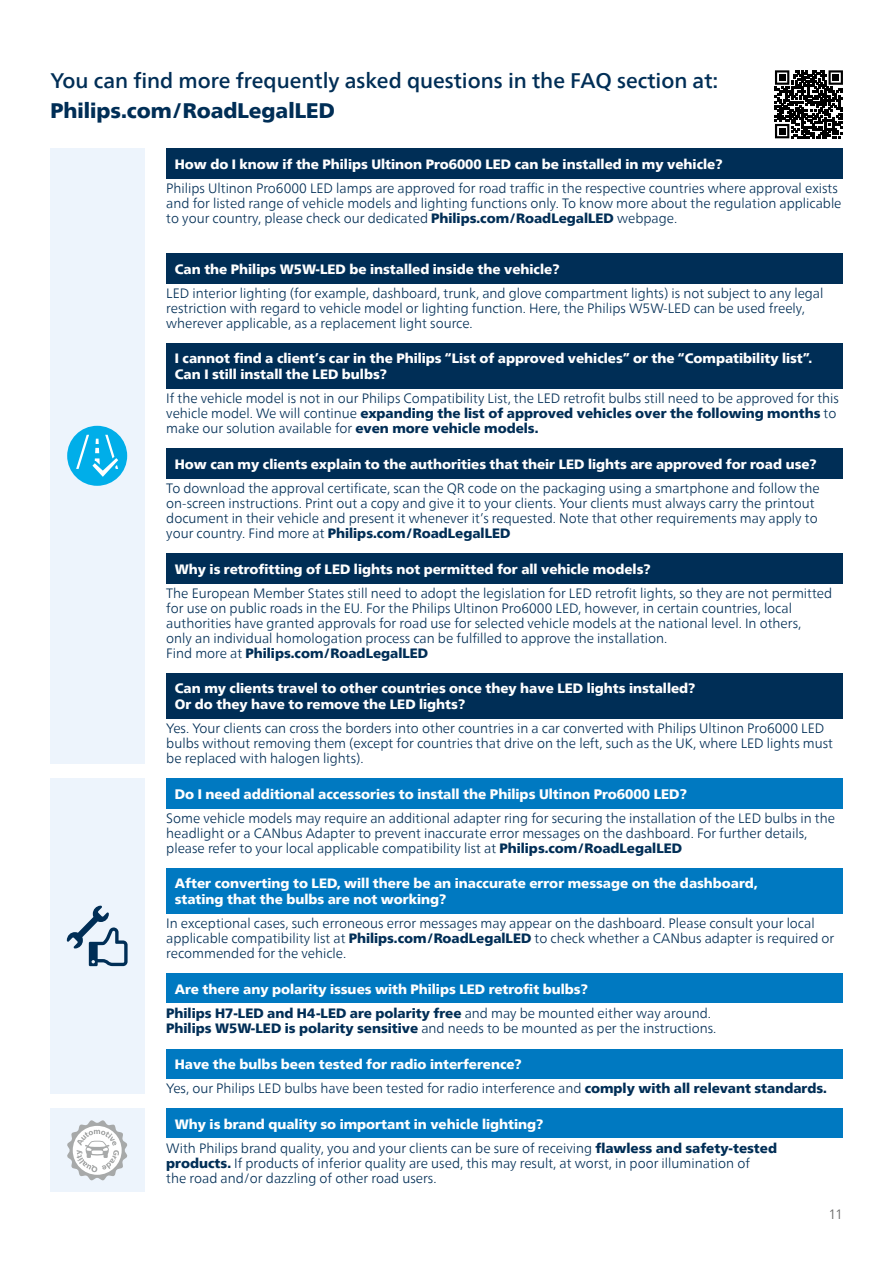
<style>
.page{position:relative;width:893px;height:1263px;background:#fff}
.page>*{position:absolute;margin:0;border:0;box-sizing:border-box;transform-origin:0 0}
.t1{font:500 21px "Neue Frutiger World";color:#002e56}
.t2{font:900 21px "Neue Frutiger World";color:#002e56}
.t3{font:900 13.8px "Neue Frutiger World";color:#fff}
.t4{font:300 13.5px/15px "Neue Frutiger World";color:#002e56}
.t5{font:900 13.5px/16.2px "Neue Frutiger World";color:#fff}
.t6{font:300 13.5px "Neue Frutiger World";color:#636362}
.s1{font-weight:900}
</style>
<div class="page">
<div style="left:50px;top:148px;width:94px;height:615px;background:#edf4fc"></div>
<div style="left:50px;top:1108px;width:94px;height:84px;background:#edf4fc"></div>
<div style="left:50px;top:778px;width:94px;height:315px;background:#edf4fc"></div>
<div style="left:166px;top:778px;width:677px;height:31px;background:#0079c1"></div>
<div style="left:166px;top:973px;width:677px;height:30px;background:#0079c1"></div>
<div style="left:166px;top:1049px;width:677px;height:29px;background:#0079c1"></div>
<div style="left:166px;top:1108px;width:677px;height:30px;background:#0079c1"></div>
<div style="left:166px;top:553px;width:677px;height:30px;background:#002e56"></div>
<div style="left:166px;top:253px;width:677px;height:30px;background:#002e56"></div>
<div style="left:166px;top:343px;width:677px;height:45px;background:#002e56"></div>
<div style="left:166px;top:148px;width:677px;height:30px;background:#002e56"></div>
<div style="left:166px;top:448px;width:677px;height:30px;background:#002e56"></div>
<div style="left:166px;top:673px;width:677px;height:45px;background:#002e56"></div>
<div style="left:166px;top:868px;width:677px;height:45px;background:#0079c1"></div>
<svg style="left:67px;top:1120px;width:60px;height:60px"></svg>
<svg style="left:67px;top:906px;width:61px;height:60px"></svg>
<svg style="left:775px;top:70px;width:68px;height:68px"></svg>
<div style="left:67px;top:426px;width:60px;height:60px;background:#00aee9;border-radius:50%"></div>
<svg style="left:76px;top:435px;width:42px;height:42px"></svg>
<h1 class="t1" style="left:51px;top:63px;width:669px">You can find more frequently asked questions in the FAQ section at:</h1>
<h1 class="t2" style="left:51px;top:99px;width:286px">Philips.com/RoadLegalLED</h1>
<p class="t5" style="left:175px;top:156px;width:549px">How do I know if the Philips Ultinon Pro6000 LED can be installed in my vehicle?</p>
<p class="t4" style="left:166px;top:181px;width:677px">Philips Ultinon Pro6000 LED lamps are approved for road traffic in the respective countries where approval exists and for listed range of vehicle models and lighting functions only. To know more about the regulation applicable to your country, please check our dedicated <span class="s1">Philips.com/RoadLegalLED</span> webpage.</p>
<p class="t5" style="left:175px;top:261px;width:386px">Can the Philips W5W-LED be installed inside the vehicle?</p>
<p class="t4" style="left:166px;top:286px;width:659px">LED interior lighting (for example, dashboard, trunk, and glove compartment lights) is not subject to any legal restriction with regard to vehicle model or lighting function. Here, the Philips W5W-LED can be used freely, wherever applicable, as a replacement light source.</p>
<p class="t5" style="left:175px;top:350px;width:639px">I cannot find a client’s car in the Philips “List of approved vehicles” or the “Compatibility list”.<br>Can I still install the LED bulbs?</p>
<p class="t4" style="left:166px;top:391px;width:674px">If the vehicle model is not in our Philips Compatibility List, the LED retrofit bulbs still need to be approved for this vehicle model. We will continue <span class="s1">expanding the list of approved vehicles over the following months</span> to make our solution available for <span class="s1">even more vehicle models.</span></p>
<p class="t5" style="left:175px;top:456px;width:643px">How can my clients explain to the authorities that their LED lights are approved for road use?</p>
<p class="t4" style="left:166px;top:481px;width:655px">To download the approval certificate, scan the QR code on the packaging using a smartphone and follow the on-screen instructions. Print out a copy and give it to your clients. Your clients must always carry the printout document in their vehicle and present it whenever it’s requested. Note that other requirements may apply to your country. Find more at <span class="s1">Philips.com/RoadLegalLED</span></p>
<p class="t5" style="left:175px;top:561px;width:477px">Why is retrofitting of LED lights not permitted for all vehicle models?</p>
<p class="t4" style="left:166px;top:586px;width:667px">The European Member States still need to adopt the legislation for LED retrofit lights, so they are not permitted for use on public roads in the EU. For the Philips Ultinon Pro6000 LED, however, in certain countries, local authorities have granted approvals for road use for selected vehicle models at the national level. In others,<br>only an individual homologation process can be fulfilled to approve the installation.<br>Find more at <span class="s1">Philips.com/RoadLegalLED</span></p>
<p class="t5" style="left:175px;top:680px;width:522px">Can my clients travel to other countries once they have LED lights installed?<br>Or do they have to remove the LED lights?</p>
<p class="t4" style="left:166px;top:721px;width:668px">Yes. Your clients can cross the borders into other countries in a car converted with Philips Ultinon Pro6000 LED bulbs without removing them (except for countries that drive on the left, such as the UK, where LED lights must be replaced with halogen lights).</p>
<p class="t3" style="left:175px;top:786px;width:513px">Do I need additional accessories to install the Philips Ultinon Pro6000 LED?</p>
<p class="t4" style="left:166px;top:811px;width:670px">Some vehicle models may require an additional adapter ring for securing the installation of the LED bulbs in the headlight or a CANbus Adapter to prevent inaccurate error messages on the dashboard. For further details, please refer to your local applicable compatibility list at <span class="s1">Philips.com/RoadLegalLED</span></p>
<p class="t5" style="left:175px;top:875px;width:584px">After converting to LED, will there be an inaccurate error message on the dashboard, stating that the bulbs are not working?</p>
<p class="t4" style="left:166px;top:916px;width:670px">In exceptional cases, such erroneous error messages may appear on the dashboard. Please consult your local applicable compatibility list at <span class="s1">Philips.com/RoadLegalLED</span> to check whether a CANbus adapter is required or recommended for the vehicle.</p>
<p class="t5" style="left:175px;top:981px;width:414px">Are there any polarity issues with Philips LED retrofit bulbs?</p>
<p class="t4" style="left:166px;top:1006px;width:552px"><span class="s1">Philips H7-LED and H4-LED are polarity free</span> and may be mounted either way around.<br><span class="s1">Philips W5W-LED is polarity sensitive</span> and needs to be mounted as per the instructions.</p>
<p class="t5" style="left:175px;top:1056px;width:348px">Have the bulbs been tested for radio interference?</p>
<p class="t4" style="left:166px;top:1081px;width:662px">Yes, our Philips LED bulbs have been tested for radio interference and <span class="s1">comply with all relevant standards.</span></p>
<p class="t5" style="left:175px;top:1116px;width:370px">Why is brand quality so important in vehicle lighting?</p>
<p class="t4" style="left:166px;top:1141px;width:612px">With Philips brand quality, you and your clients can be sure of receiving <span class="s1">flawless and safety-tested products.</span> If products of inferior quality are used, this may result, at worst, in poor illumination of<br>the road and/or dazzling of other road users.</p>
<p class="t6" style="left:829px;top:1204px;width:16px">11</p>
</div>
